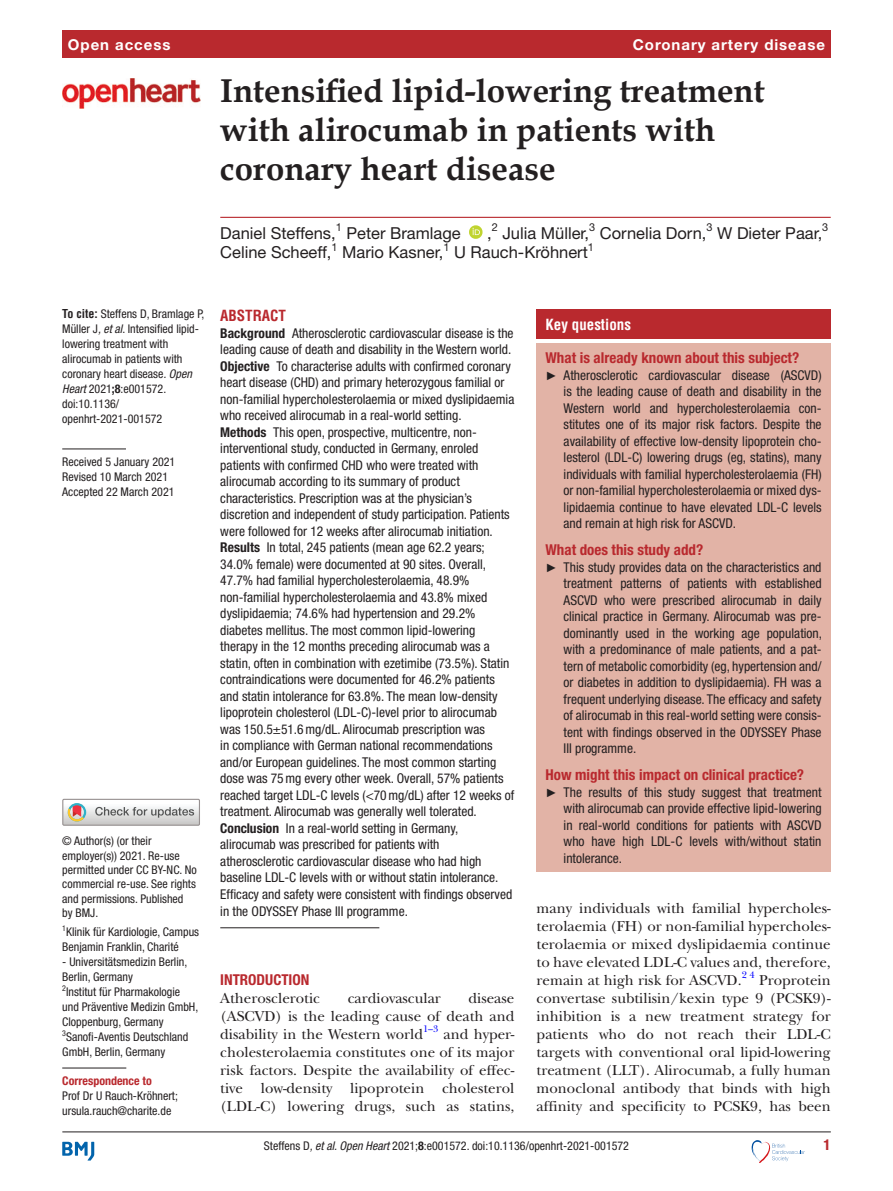
<style>
.page{position:relative;width:893px;height:1191px;background:#fff}
.page>*{position:absolute;margin:0;border:0;box-sizing:border-box;transform-origin:0 0}
.t1{font:700 33px/39px "Book Antiqua";color:#231f20}
.t2{font:16.5px/19.5px "Helvetica Neue LT Std";color:#231f20}
.t3{font:15px/18px "New Baskerville";color:#231f20;text-align:justify}
.t4{font:700 condensed 15px "Helvetica Neue LT Std";color:#b9292e}
.t5{font:700 15px "Helvetica Neue LT Std";letter-spacing:.065em;color:#fff}
.t6{font:700 condensed 15px "Helvetica";color:#fff}
.t7{font:700 condensed 15px "Helvetica";color:#b9292e}
.t8{font:condensed 13.5px/16.5px "Helvetica Neue LT Std";color:#231f20;text-align:justify}
.t9{font:condensed 12px/15px "Helvetica Neue LT Std";color:#231f20}
.t10{font:700 condensed 12px "Helvetica Neue LT Std";color:#b9292e}
.t11{font:9.9px "New Baskerville";color:#00f}
.s1{font-family:"Helvetica LT Std";font-weight:700}
.s2{font-style:italic}
.s3{font-weight:700}
.s4{font-family:"Arial";font-stretch:normal;font-size:12px}
</style>
<div class="page">
<div style="left:62px;top:31px;width:769px;height:27px;background:#b9292e"></div>
<hr style="left:62px;top:1131px;width:769px;height:1px;background:#231f20">
<svg style="left:752px;top:1140px;width:53px;height:23px"></svg>
<svg style="left:62px;top:1141px;width:32px;height:19px"></svg>
<hr style="left:62px;top:448px;width:64px;height:1px;background:#231f20">
<hr style="left:62px;top:1067px;width:64px;height:1px;background:#231f20">
<hr style="left:220px;top:217px;width:611px;height:1px;background:#b9292e">
<svg style="left:469px;top:225px;width:13px;height:14px"></svg>
<div style="left:62px;top:798px;width:138px;height:27px;border:1px solid #969090"></div>
<svg style="left:63px;top:799px;width:136px;height:26px"></svg>
<img style="left:62px;top:78px;width:138px;height:30px">
<hr style="left:220px;top:927px;width:159px;height:1px;background:#231f20">
<div style="left:537px;top:309px;width:294px;height:30px;background:#b9292e"></div>
<div style="left:537px;top:343px;width:294px;height:529px;background:#e2b3a6"></div>
<p class="t5" style="left:68px;top:35px;width:104px">Open access</p>
<p class="t5" style="left:633px;top:35px;width:194px">Coronary artery disease</p>
<h1 class="t1" style="left:220px;top:71px;width:546px">Intensified lipid-lowering treatment with alirocumab in patients with coronary heart disease</h1>
<p class="t2" style="left:220px;top:223px;width:242px">Daniel Steffens,<sup>1</sup> Peter Bramlage</p>
<p class="t2" style="left:220px;top:223px;width:610px;text-indent:267px">,<sup>2</sup> Julia Müller,<sup>3</sup> Cornelia Dorn,<sup>3</sup> W Dieter Paar,<sup>3<br></sup>Celine Scheeff,<sup>1</sup> Mario Kasner,<sup>1</sup> U Rauch-Kröhnert<sup>1</sup></p>
<p class="t9" style="left:62px;top:306px;width:144px"><span class="s1">To cite:</span> Steffens D, Bramlage P,<br>Müller J<span class="s2">, et al</span>. Intensified lipid&shy;lowering treatment with alirocumab in patients with coronary heart disease<span class="s2">. Open<br>Heart</span> 2021<span class="s3">;8</span>:e001572. doi:10.1136/ openhrt-2021-001572</p>
<p class="t9" style="left:62px;top:454px;width:115px">Received 5 January 2021<br>Revised 10 March 2021<br>Accepted 22 March 2021</p>
<p class="t9" style="left:62px;top:833px;width:136px;line-height:14.4px">© Author(s) (or their employer(s)) 2021. Re-use permitted under CC BY-NC. No commercial re-use. See rights and permissions. Published by BMJ.</p>
<p class="t9" style="left:62px;top:924px;width:138px"><sup>1</sup>Klinik für Kardiologie, Campus<br>Benjamin Franklin, Charité</p>
<p class="t9" style="left:62px;top:954px;width:138px">- Universitätsmedizin Berlin,<br>Berlin, Germany<br><sup>2</sup>Institut für Pharmakologie und Präventive Medizin GmbH,<br>Cloppenburg, Germany<br><sup>3</sup>Sanofi-Aventis Deutschland<br>GmbH, Berlin, Germany</p>
<p class="t10" style="left:62px;top:1073px;width:91px">Correspondence to</p>
<p class="t9" style="left:62px;top:1088px;width:117px">Prof Dr U Rauch-Kröhnert; ursula.rauch@charite.de</p>
<p class="t7" style="left:220px;top:306px;width:67px">ABSTRACT</p>
<p class="t8" style="left:220px;top:325px;width:296px;text-align:left"><span class="s3">Background</span> Atherosclerotic cardiovascular disease is the leading cause of death and disability in the Western world.<br><span class="s3">Objective</span> To characterise adults with confirmed coronary heart disease (CHD) and primary heterozygous familial or non-familial hypercholesterolaemia or mixed dyslipidaemia who received alirocumab in a real-world setting.<br><span class="s3">Methods</span> This open, prospective, multicentre, non&shy;interventional study, conducted in Germany, enroled patients with confirmed CHD who were treated with alirocumab according to its summary of product characteristics. Prescription was at the physician’s discretion and independent of study participation. Patients were followed for 12 weeks after alirocumab initiation.<br><span class="s3">Results</span> In total, 245 patients (mean age 62.2 years; 34.0% female) were documented at 90 sites. Overall, 47.7% had familial hypercholesterolaemia, 48.9% non-familial hypercholesterolaemia and 43.8% mixed dyslipidaemia; 74.6% had hypertension and 29.2% diabetes mellitus. The most common lipid-lowering therapy in the 12 months preceding alirocumab was a statin, often in combination with ezetimibe (73.5%). Statin contraindications were documented for 46.2% patients and statin intolerance for 63.8%. The mean low-density lipoprotein cholesterol (LDL-C)-level prior to alirocumab was 150.5±51.6mg/dL. Alirocumab prescription was<br>in compliance with German national recommendations and/or European guidelines. The most common starting dose was 75mg every other week. Overall, 57% patients reached target LDL-C levels (&lt;70mg/dL) after 12 weeks of treatment. Alirocumab was generally well tolerated.<br><span class="s3">Conclusion</span> In a real-world setting in Germany, alirocumab was prescribed for patients with atherosclerotic cardiovascular disease who had high baseline LDL-C levels with or without statin intolerance.<br>Efficacy and safety were consistent with findings observed in the ODYSSEY Phase III programme.</p>
<p class="t4" style="left:220px;top:970px;width:91px">INTRODUCTION</p>
<p class="t3" style="left:220px;top:989px;width:101px">Atherosclerotic</p>
<p class="t3" style="left:348px;top:989px;width:95px">cardiovascular</p>
<p class="t3" style="left:220px;top:989px;width:296px;text-indent:248px">disease (ASCVD) is the leading cause of death and disability in the Western world</p>
<p class="t11" style="left:423px;top:1023px;width:17px">1–3</p>
<p class="t3" style="left:220px;top:1025px;width:296px;text-indent:223px">and hyper&shy;cholesterolaemia constitutes one of its major risk factors. Despite the availability of effec&shy;tive low-density lipoprotein cholesterol (LDL-C) lowering drugs, such as statins,</p>
<p class="t6" style="left:546px;top:315px;width:87px">Key questions</p>
<p class="t4" style="left:546px;top:349px;width:255px">What is already known about this subject?</p>
<p class="t8" style="left:564px;top:366px;width:260px;text-indent:-18px"><span class="s4">►</span> Atherosclerotic cardiovascular disease (ASCVD) is the leading cause of death and disability in the Western world and hypercholesterolaemia con&shy;stitutes one of its major risk factors. Despite the availability of effective low-density lipoprotein cho&shy;lesterol (LDL-C) lowering drugs (eg, statins), many individuals with familial hypercholesterolaemia (FH) or non-familial hypercholesterolaemia or mixed dys&shy;lipidaemia continue to have elevated LDL-C levels and remain at high risk for ASCVD.</p>
<p class="t4" style="left:546px;top:541px;width:159px">What does this study add?</p>
<p class="t8" style="left:564px;top:558px;width:260px;text-indent:-18px"><span class="s4">►</span> This study provides data on the characteristics and treatment patterns of patients with established ASCVD who were prescribed alirocumab in daily clinical practice in Germany. Alirocumab was pre&shy;dominantly used in the working age population, with a predominance of male patients, and a pat&shy;tern of metabolic comorbidity (eg, hypertension and/ or diabetes in addition to dyslipidaemia). FH was a frequent underlying disease. The efficacy and safety of alirocumab in this real-world setting were consis&shy;tent with findings observed in the ODYSSEY Phase III programme.</p>
<p class="t4" style="left:546px;top:766px;width:260px">How might this impact on clinical practice?</p>
<p class="t8" style="left:564px;top:783px;width:259px;text-indent:-18px"><span class="s4">►</span> The results of this study suggest that treatment with alirocumab can provide effective lipid-lowering in real-world conditions for patients with ASCVD who have high LDL-C levels with/without statin intolerance.</p>
<p class="t3" style="left:537px;top:899px;width:296px">many individuals with familial hypercholes&shy;terolaemia (FH) or non-familial hypercholes&shy;terolaemia or mixed dyslipidaemia continue to have elevated LDL-C values and, therefore, remain at high risk for ASCVD.</p>
<p class="t11" style="left:742px;top:969px;width:15px">2 4</p>
<p class="t3" style="left:537px;top:971px;width:296px;text-indent:222px">Proprotein convertase subtilisin/kexin type 9 (PCSK9)- inhibition is a new treatment strategy for patients who do not reach their LDL-C targets with conventional oral lipid-lowering treatment (LLT). Alirocumab, a fully human monoclonal antibody that binds with high affinity and specificity to PCSK9, has been</p>
<p class="t9" style="left:264px;top:1138px;width:367px">Steffens D<span class="s2">, et al. Open Heart</span> 2021;<span class="s3">8</span>:e001572. doi:10.1136/openhrt-2021-001572</p>
<p class="t4" style="left:824px;top:1135px;width:9px">1</p>
</div>
